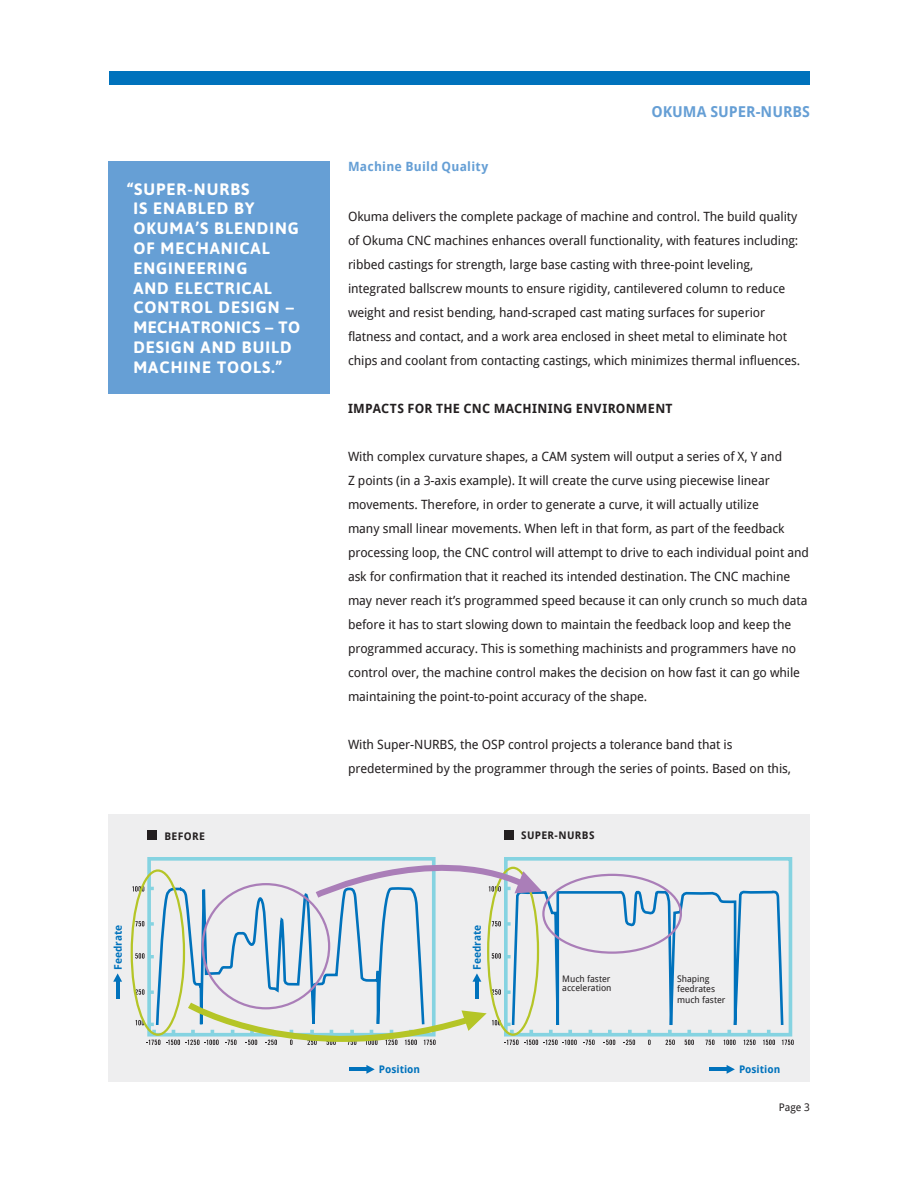
<style>
.page{position:relative;width:918px;height:1188px;background:#fff}
.page>*{position:absolute;margin:0;border:0;box-sizing:border-box;transform-origin:0 0}
.t1{font:700 16.5px/19.8px "Asap";letter-spacing:.06em;color:#fff}
.t2{font:700 15px "Droid Sans";color:#669fd5}
.t3{font:12.75px/24px "Droid Sans";letter-spacing:-.01em;color:#231f20}
.t4{font:700 12.75px "Droid Sans";letter-spacing:.025em;color:#231f20}
.t5{font:700 12.75px "Droid Sans";letter-spacing:.02em;color:#669fd5}
.t6{font:700 10.5px "Droid Sans";color:#0072bc}
.t7{font:700 10.5px "Droid Sans";letter-spacing:.035em;color:#231f20}
.t8{font:10.5px "Droid Sans";color:#231f20}
.t9{font:9px "Droid Sans";color:#231f20}
</style>
<div class="page">
<div style="left:109px;top:71px;width:701px;height:14px;background:#0072bc"></div>
<div style="left:108px;top:162px;width:221px;height:232px;background:#669fd5"></div>
<div style="left:108px;top:814px;width:702px;height:268px;background:#eeeeef"></div>
<svg style="left:145px;top:857px;width:648px;height:180px"></svg>
<svg style="left:155px;top:215px;width:271px;height:853px"></svg>
<svg style="left:510px;top:876px;width:275px;height:198px"></svg>
<svg style="left:583px;top:1030px;width:12px;height:15px"></svg>
<svg style="left:603px;top:1030px;width:12px;height:15px"></svg>
<svg style="left:624px;top:1030px;width:11px;height:15px"></svg>
<svg style="left:666px;top:1030px;width:9px;height:15px"></svg>
<svg style="left:685px;top:1030px;width:9px;height:15px"></svg>
<svg style="left:705px;top:1030px;width:10px;height:15px"></svg>
<svg style="left:724px;top:1030px;width:12px;height:15px"></svg>
<svg style="left:744px;top:1030px;width:12px;height:15px"></svg>
<svg style="left:763px;top:1030px;width:12px;height:15px"></svg>
<svg style="left:782px;top:1040px;width:12px;height:5px"></svg>
<svg style="left:647px;top:1030px;width:4px;height:15px"></svg>
<svg style="left:135px;top:989px;width:19px;height:6px"></svg>
<svg style="left:135px;top:953px;width:19px;height:6px"></svg>
<svg style="left:135px;top:921px;width:19px;height:5px"></svg>
<svg style="left:132px;top:886px;width:22px;height:6px"></svg>
<svg style="left:136px;top:1020px;width:24px;height:25px"></svg>
<svg style="left:492px;top:989px;width:19px;height:6px"></svg>
<svg style="left:492px;top:953px;width:19px;height:6px"></svg>
<svg style="left:492px;top:921px;width:19px;height:5px"></svg>
<div style="left:487px;top:867px;width:52px;height:169px;border:2px solid #b5c527;border-radius:50%"></div>
<div style="left:542px;top:874px;width:140px;height:80px;border:2px solid #aa7eb8;border-radius:50%"></div>
<svg style="left:166px;top:1003px;width:411px;height:42px"></svg>
<svg style="left:316px;top:859px;width:226px;height:39px"></svg>
<div style="left:131px;top:869px;width:54px;height:167px;border:2px solid #b5c527;border-radius:50%"></div>
<div style="left:147px;top:831px;width:10px;height:9px;background:#231f20"></div>
<div style="left:504px;top:831px;width:9px;height:9px;background:#231f20"></div>
<svg style="left:366px;top:1065px;width:9px;height:9px"></svg>
<hr style="left:349px;top:1068px;width:19px;height:3px;background:#0072bc">
<svg style="left:727px;top:1065px;width:8px;height:9px"></svg>
<hr style="left:709px;top:1068px;width:19px;height:3px;background:#0072bc">
<svg style="left:113px;top:973px;width:9px;height:9px"></svg>
<hr style="left:116px;top:980px;width:3px;height:19px;background:#0072bc">
<svg style="left:472px;top:973px;width:9px;height:9px"></svg>
<hr style="left:475px;top:980px;width:4px;height:19px;background:#0072bc">
<p class="t1" style="left:133px;top:179px;width:168px;text-indent:-6px">“SUPER-NURBS<br>IS ENABLED BY<br>OKUMA’S BLENDING<br>OF MECHANICAL<br>ENGINEERING<br>AND ELECTRICAL<br>CONTROL DESIGN –<br>MECHATRONICS – TO<br>DESIGN AND BUILD<br>MACHINE TOOLS.”</p>
<p class="t2" style="left:651px;top:103px;width:160px">OKUMA SUPER-NURBS</p>
<p class="t5" style="left:348px;top:160px;width:142px">Machine Build Quality</p>
<p class="t3" style="left:348px;top:204px;width:454px">Okuma delivers the complete package of machine and control. The build quality of Okuma CNC machines enhances overall functionality, with features including: ribbed castings for strength, large base casting with three-point leveling, integrated ballscrew mounts to ensure rigidity, cantilevered column to reduce weight and resist bending, hand-scraped cast mating surfaces for superior flatness and contact, and a work area enclosed in sheet metal to eliminate hot chips and coolant from contacting castings, which minimizes thermal influences.</p>
<p class="t4" style="left:348px;top:401px;width:326px">IMPACTS FOR THE CNC MACHINING ENVIRONMENT</p>
<p class="t3" style="left:348px;top:444px;width:463px">With complex curvature shapes, a CAM system will output a series of X, Y and<br>Z points (in a 3-axis example). It will create the curve using piecewise linear movements. Therefore, in order to generate a curve, it will actually utilize<br>many small linear movements. When left in that form, as part of the feedback processing loop, the CNC control will attempt to drive to each individual point and ask for confirmation that it reached its intended destination. The CNC machine may never reach it’s programmed speed because it can only crunch so much data before it has to start slowing down to maintain the feedback loop and keep the programmed accuracy. This is something machinists and programmers have no control over, the machine control makes the decision on how fast it can go while maintaining the point-to-point accuracy of the shape.</p>
<p class="t3" style="left:348px;top:732px;width:445px">With Super-NURBS, the OSP control projects a tolerance band that is predetermined by the programmer through the series of points. Based on this,</p>
<p class="t7" style="left:164px;top:830px;width:42px">BEFORE</p>
<p class="t7" style="left:521px;top:829px;width:75px">SUPER-NURBS</p>
<p class="t6" style="left:112px;top:970px;width:47px;rotate:-90deg">Feedrate</p>
<p class="t6" style="left:471px;top:970px;width:47px;rotate:-90deg">Feedrate</p>
<p class="t9" style="left:562px;top:973px;width:50px">Much faster</p>
<p class="t9" style="left:562px;top:982px;width:51px">acceleration</p>
<p class="t9" style="left:677px;top:973px;width:34px">Shaping</p>
<p class="t9" style="left:677px;top:984px;width:40px">feedrates</p>
<p class="t9" style="left:677px;top:994px;width:50px">much faster</p>
<p class="t6" style="left:379px;top:1064px;width:43px">Position</p>
<p class="t6" style="left:739px;top:1064px;width:43px">Position</p>
<p class="t8" style="left:779px;top:1101px;width:33px">Page 3</p>
</div>
